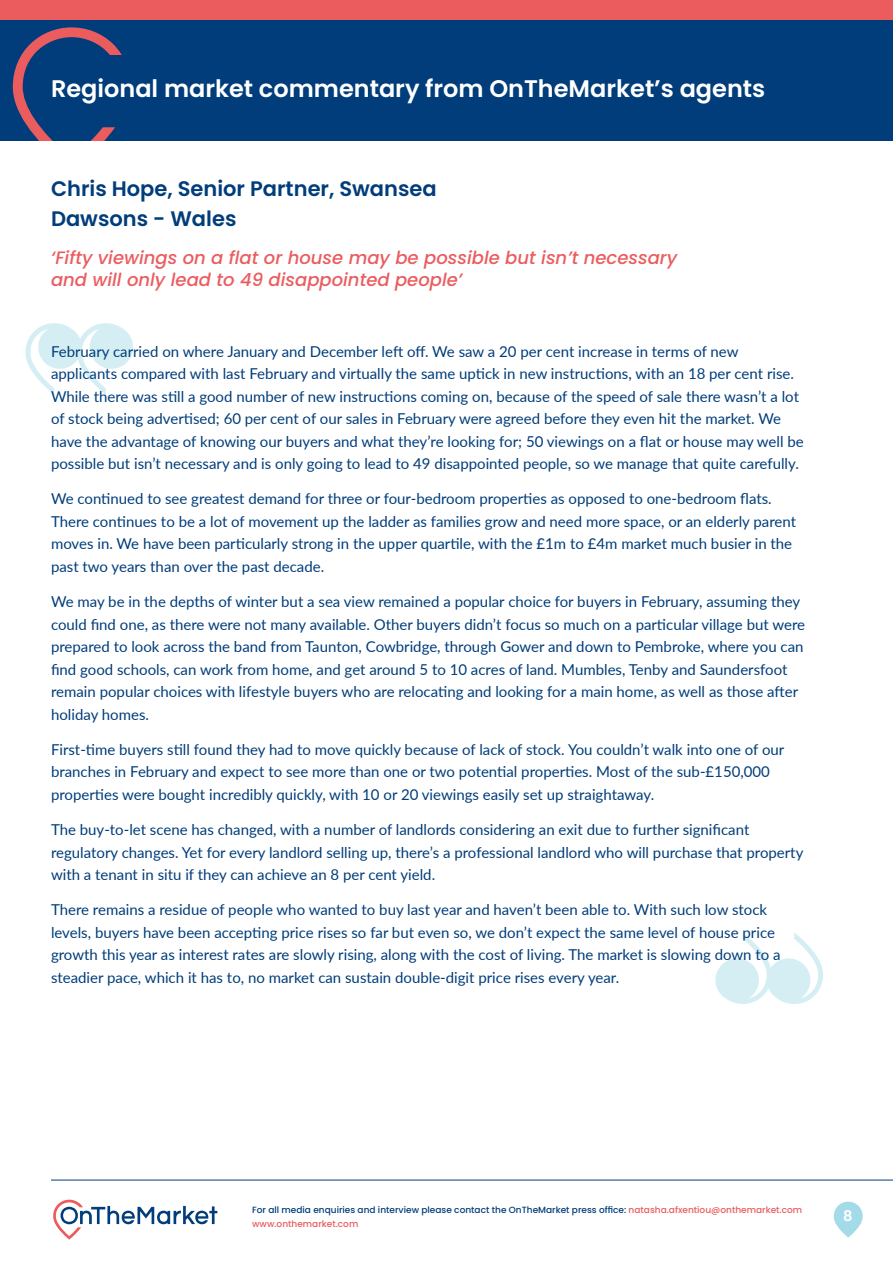
<style>
.page{position:relative;width:893px;height:1263px;background:#fff}
.page>*{position:absolute;margin:0;border:0;box-sizing:border-box;transform-origin:0 0}
.Page_Titles{font:600 24px "Poppins";color:#fff}
.Subhead{font:600 21px/30px "Poppins";color:#003d7a}
.t1{font:italic 500 18px/22.5px "Poppins";color:#eb5c5f}
.Body_copy_10pt{font:15px/22.5px "Lato";color:#003d7a}
.t2{font:600 14.7px "Poppins";color:#fff}
.t3{font:500 9px/13.5px "Poppins";color:#003d7a}
.s1{color:#eb5c5e}
</style>
<div class="page">
<svg style="left:53px;top:1199px;width:164px;height:40px"></svg>
<svg style="left:834px;top:1202px;width:29px;height:35px"></svg>
<hr style="left:51px;top:1180px;width:842px;height:1px;background:#003d7a">
<div style="left:0;top:16px;width:893px;height:124px;background:#003d7a"></div>
<svg style="left:13px;top:27px;width:109px;height:113px"></svg>
<div style="left:0;top:0;width:893px;height:19px;background:#eb5c5f"></div>
<svg style="left:715px;top:932px;width:108px;height:72px"></svg>
<svg style="left:26px;top:323px;width:107px;height:72px"></svg>
<p class="Page_Titles" style="left:51px;top:75px;width:716px">Regional market commentary from OnTheMarket’s agents</p>
<p class="Subhead" style="left:51px;top:174px;width:387px">Chris Hope, Senior Partner, Swansea<br>Dawsons - Wales</p>
<p class="t1" style="left:51px;top:246px;width:628px">‘Fifty viewings on a flat or house may be possible but isn’t necessary and will only lead to 49 disappointed people’</p>
<p class="Body_copy_10pt" style="left:51px;top:339px;width:754px">February carried on where January and December left off. We saw a 20 per cent increase in terms of new applicants compared with last February and virtually the same uptick in new instructions, with an 18 per cent rise.<br>While there was still a good number of new instructions coming on, because of the speed of sale there wasn’t a lot of stock being advertised; 60 per cent of our sales in February were agreed before they even hit the market. We have the advantage of knowing our buyers and what they’re looking for; 50 viewings on a flat or house may well be possible but isn’t necessary and is only going to lead to 49 disappointed people, so we manage that quite carefully.</p>
<p class="Body_copy_10pt" style="left:51px;top:487px;width:747px">We continued to see greatest demand for three or four-bedroom properties as opposed to one-bedroom flats.<br>There continues to be a lot of movement up the ladder as families grow and need more space, or an elderly parent moves in. We have been particularly strong in the upper quartile, with the £1m to £4m market much busier in the past two years than over the past decade.</p>
<p class="Body_copy_10pt" style="left:51px;top:590px;width:755px">We may be in the depths of winter but a sea view remained a popular choice for buyers in February, assuming they could find one, as there were not many available. Other buyers didn’t focus so much on a particular village but were prepared to look across the band from Taunton, Cowbridge, through Gower and down to Pembroke, where you can find good schools, can work from home, and get around 5 to 10 acres of land. Mumbles, Tenby and Saundersfoot remain popular choices with lifestyle buyers who are relocating and looking for a main home, as well as those after holiday homes.</p>
<p class="Body_copy_10pt" style="left:51px;top:737px;width:735px">First-time buyers still found they had to move quickly because of lack of stock. You couldn’t walk into one of our branches in February and expect to see more than one or two potential properties. Most of the sub-£150,000 properties were bought incredibly quickly, with 10 or 20 viewings easily set up straightaway.</p>
<p class="Body_copy_10pt" style="left:51px;top:818px;width:754px">The buy-to-let scene has changed, with a number of landlords considering an exit due to further significant regulatory changes. Yet for every landlord selling up, there’s a professional landlord who will purchase that property with a tenant in situ if they can achieve an 8 per cent yield.</p>
<p class="Body_copy_10pt" style="left:51px;top:898px;width:731px">There remains a residue of people who wanted to buy last year and haven’t been able to. With such low stock levels, buyers have been accepting price rises so far but even so, we don’t expect the same level of house price growth this year as interest rates are slowly rising, along with the cost of living. The market is slowing down to a steadier pace, which it has to, no market can sustain double-digit price rises every year.</p>
<p class="t3" style="left:252px;top:1203px;width:552px">For all media enquiries and interview please contact the OnTheMarket press office: <span class="s1">natasha.afxentiou@onthemarket.com www.onthemarket.com</span></p>
<p class="t2" style="left:843px;top:1208px;width:11px">8</p>
</div>
